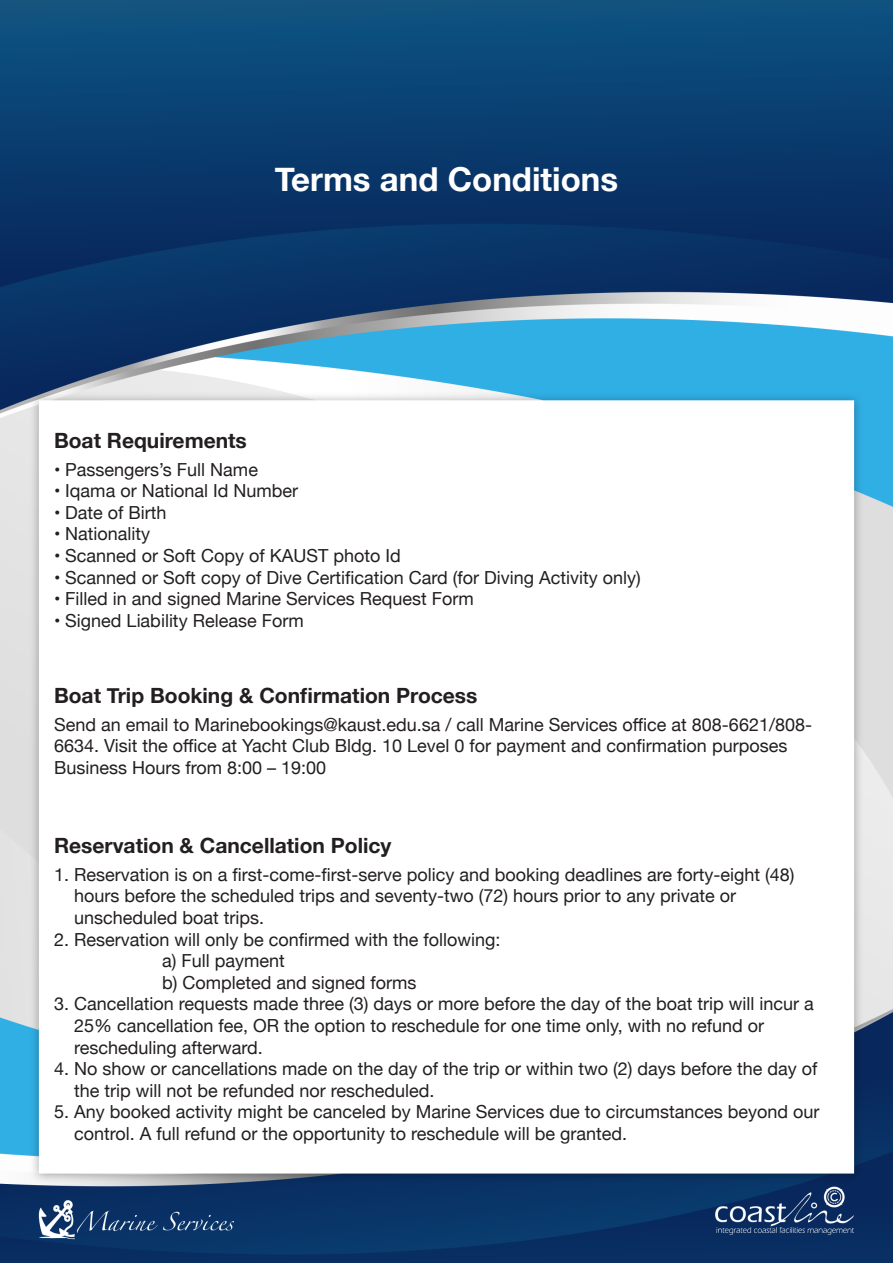
<style>
.page{position:relative;width:893px;height:1263px;background:#fff}
.page>*{position:absolute;margin:0;border:0;box-sizing:border-box;transform-origin:0 0}
.t1{font:700 33px "Helvetica Neue";color:#fff}
.t2{font:700 21px "Helvetica Neue";color:#231f20}
.t3{font:18px/21.6px "Helvetica Neue";color:#231f20}
</style>
<div class="page">
<img style="left:0;top:0;width:893px;height:1263px">
<p class="t1" style="left:275px;top:154px;width:345px">Terms and Conditions</p>
<p class="t2" style="left:54px;top:423px;width:194px">Boat Requirements</p>
<p class="t3" style="left:54px;top:459px;width:205px">• Passengers’s Full Name</p>
<p class="t3" style="left:54px;top:481px;width:246px">• Iqama or National Id Number</p>
<p class="t3" style="left:54px;top:503px;width:114px">• Date of Birth</p>
<p class="t3" style="left:54px;top:524px;width:98px">• Nationality</p>
<p class="t3" style="left:54px;top:546px;width:348px">• Scanned or Soft Copy of KAUST photo Id</p>
<p class="t3" style="left:54px;top:567px;width:588px">• Scanned or Soft copy of Dive Certification Card (for Diving Activity only)</p>
<p class="t3" style="left:54px;top:589px;width:421px">• Filled in and signed Marine Services Request Form</p>
<p class="t3" style="left:54px;top:611px;width:251px">• Signed Liability Release Form</p>
<p class="t2" style="left:54px;top:678px;width:425px">Boat Trip Booking &amp; Confirmation Process</p>
<p class="t3" style="left:54px;top:714px;width:759px">Send an email to Marinebookings@kaust.edu.sa / call Marine Services office at 808-6621/808-<br>6634. Visit the office at Yacht Club Bldg. 10 Level 0 for payment and confirmation purposes</p>
<p class="t3" style="left:54px;top:758px;width:274px">Business Hours from 8:00 – 19:00</p>
<p class="t2" style="left:54px;top:828px;width:339px">Reservation &amp; Cancellation Policy</p>
<p class="t3" style="left:54px;top:864px;width:742px">1. Reservation is on a first-come-first-serve policy and booking deadlines are forty-eight (48)</p>
<p class="t3" style="left:74px;top:886px;width:664px">hours before the scheduled trips and seventy-two (72) hours prior to any private or</p>
<p class="t3" style="left:74px;top:908px;width:192px">unscheduled boat trips.</p>
<p class="t3" style="left:54px;top:929px;width:448px">2. Reservation will only be confirmed with the following:</p>
<p class="t3" style="left:162px;top:951px;width:124px">a) Full payment</p>
<p class="t3" style="left:162px;top:972px;width:256px">b) Completed and signed forms</p>
<p class="t3" style="left:54px;top:994px;width:761px">3. Cancellation requests made three (3) days or more before the day of the boat trip will incur a</p>
<p class="t3" style="left:74px;top:1016px;width:692px">25% cancellation fee, OR the option to reschedule for one time only, with no refund or</p>
<p class="t3" style="left:74px;top:1037px;width:190px">rescheduling afterward.</p>
<p class="t3" style="left:54px;top:1059px;width:765px">4. No show or cancellations made on the day of the trip or within two (2) days before the day of</p>
<p class="t3" style="left:74px;top:1080px;width:362px">the trip will not be refunded nor rescheduled.</p>
<p class="t3" style="left:54px;top:1102px;width:767px">5. Any booked activity might be canceled by Marine Services due to circumstances beyond our</p>
<p class="t3" style="left:74px;top:1124px;width:555px">control. A full refund or the opportunity to reschedule will be granted.</p>
</div>
